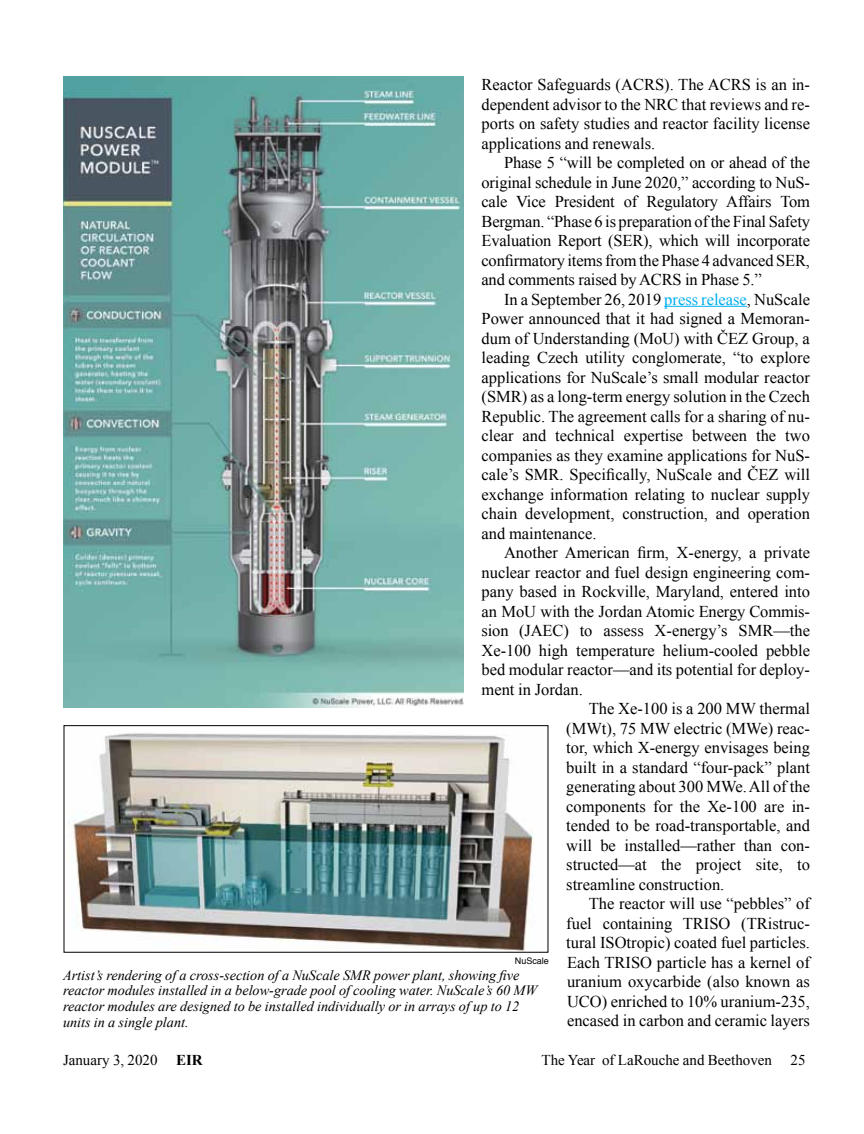
<style>
.page{position:relative;width:864px;height:1134px;background:#fff}
.page>*{position:absolute;margin:0;border:0;box-sizing:border-box;transform-origin:0 0}
.t1{font:16.5px/19.5px "Times New Roman";color:#000;text-align:justify}
.t2{font:15px "Times New Roman";color:#000}
.t3{font:italic 14.25px/15.8px "Times New Roman";color:#000}
.t4{font:9px "Helvetica";color:#000}
.s1{color:#00aeef}
.s2{font-weight:700}
</style>
<div class="page">
<hr style="left:664px;top:306px;width:83px;height:1px;background:#00aeef">
<img style="left:63px;top:76px;width:400px;height:631px">
<img style="left:68px;top:733px;width:466px;height:218px">
<div style="left:64px;top:725px;width:484px;height:228px;border:1px solid #000"></div>
<p class="t1" style="left:482px;top:74px;width:330px">Reactor Safeguards (ACRS). The ACRS is an in&shy;dependent advisor to the NRC that reviews and re&shy;ports on safety studies and reactor facility license applications and renewals.</p>
<p class="t1" style="left:482px;top:152px;width:330px;text-indent:23px">Phase 5 “will be completed on or ahead of the original schedule in June 2020,” according to NuS&shy;cale Vice President of Regulatory Affairs Tom Bergman. “Phase 6 is preparation of the Final Safety Evaluation Report (SER), which will incorporate confirmatory items from the Phase 4 advanced SER, and comments raised by ACRS in Phase 5.”</p>
<p class="t1" style="left:482px;top:289px;width:330px;text-indent:22px">In a September 26, 2019 <span class="s1">press release</span>, NuScale Power announced that it had signed a Memoran&shy;dum of Understanding (MoU) with ČEZ Group, a leading Czech utility conglomerate, “to explore applications for NuScale’s small modular reactor (SMR) as a long-term energy solution in the Czech Republic. The agreement calls for a sharing of nu&shy;clear and technical expertise between the two companies as they examine applications for NuS&shy;cale’s SMR. Specifically, NuScale and ČEZ will exchange information relating to nuclear supply chain development, construction, and operation and maintenance.</p>
<p class="t1" style="left:504px;top:543px;width:308px">Another American firm, X-energy, a private</p>
<p class="t1" style="left:482px;top:562px;width:330px">nuclear reactor and fuel design engineering com-</p>
<p class="t1" style="left:482px;top:582px;width:330px">pany based in Rockville, Maryland, entered into</p>
<p class="t1" style="left:482px;top:601px;width:330px">an MoU with the Jordan Atomic Energy Commis-</p>
<p class="t1" style="left:482px;top:621px;width:330px">sion (JAEC) to assess X-energy’s SMR—the</p>
<p class="t1" style="left:482px;top:640px;width:330px">Xe-100 high temperature helium-cooled pebble</p>
<p class="t1" style="left:482px;top:660px;width:330px">bed modular reactor—and its potential for deploy-</p>
<p class="t1" style="left:482px;top:679px;width:103px">ment in Jordan.</p>
<p class="t1" style="left:589px;top:699px;width:223px">The Xe-100 is a 200 MW thermal</p>
<p class="t1" style="left:566px;top:718px;width:245px">(MWt), 75 MW electric (MWe) reac-</p>
<p class="t1" style="left:566px;top:738px;width:245px">tor, which X-energy envisages being</p>
<p class="t1" style="left:566px;top:757px;width:245px">built in a standard “four-pack” plant</p>
<p class="t1" style="left:566px;top:777px;width:245px">generating about 300 MWe. All of the</p>
<p class="t1" style="left:566px;top:796px;width:245px">components for the Xe-100 are in-</p>
<p class="t1" style="left:566px;top:816px;width:245px">tended to be road-transportable, and</p>
<p class="t1" style="left:566px;top:835px;width:245px">will be installed—rather than con-</p>
<p class="t1" style="left:566px;top:855px;width:245px">structed—at the project site, to</p>
<p class="t1" style="left:566px;top:874px;width:160px">streamline construction.</p>
<p class="t1" style="left:589px;top:894px;width:223px">The reactor will use “pebbles” of</p>
<p class="t1" style="left:566px;top:913px;width:245px">fuel containing TRISO (TRistruc-</p>
<p class="t1" style="left:566px;top:933px;width:245px">tural ISOtropic) coated fuel particles.</p>
<p class="t1" style="left:567px;top:952px;width:244px">Each TRISO particle has a kernel of</p>
<p class="t1" style="left:567px;top:972px;width:244px">uranium oxycarbide (also known as</p>
<p class="t1" style="left:567px;top:991px;width:244px">UCO) enriched to 10% uranium-235,</p>
<p class="t1" style="left:567px;top:1011px;width:245px">encased in carbon and ceramic layers</p>
<p class="t4" style="left:515px;top:954px;width:36px">NuScale</p>
<p class="t3" style="left:63px;top:967px;width:476px">Artist’s rendering of a cross-section of a NuScale SMR power plant, showing five reactor modules installed in a below-grade pool of cooling water. NuScale’s 60 MW reactor modules are designed to be installed individually or in arrays of up to 12 units in a single plant.</p>
<p class="t2" style="left:63px;top:1050px;width:141px">January 3, 2020 <span class="s2">EIR</span></p>
<p class="t2" style="left:542px;top:1050px;width:265px">The Year of LaRouche and Beethoven 25</p>
</div>
